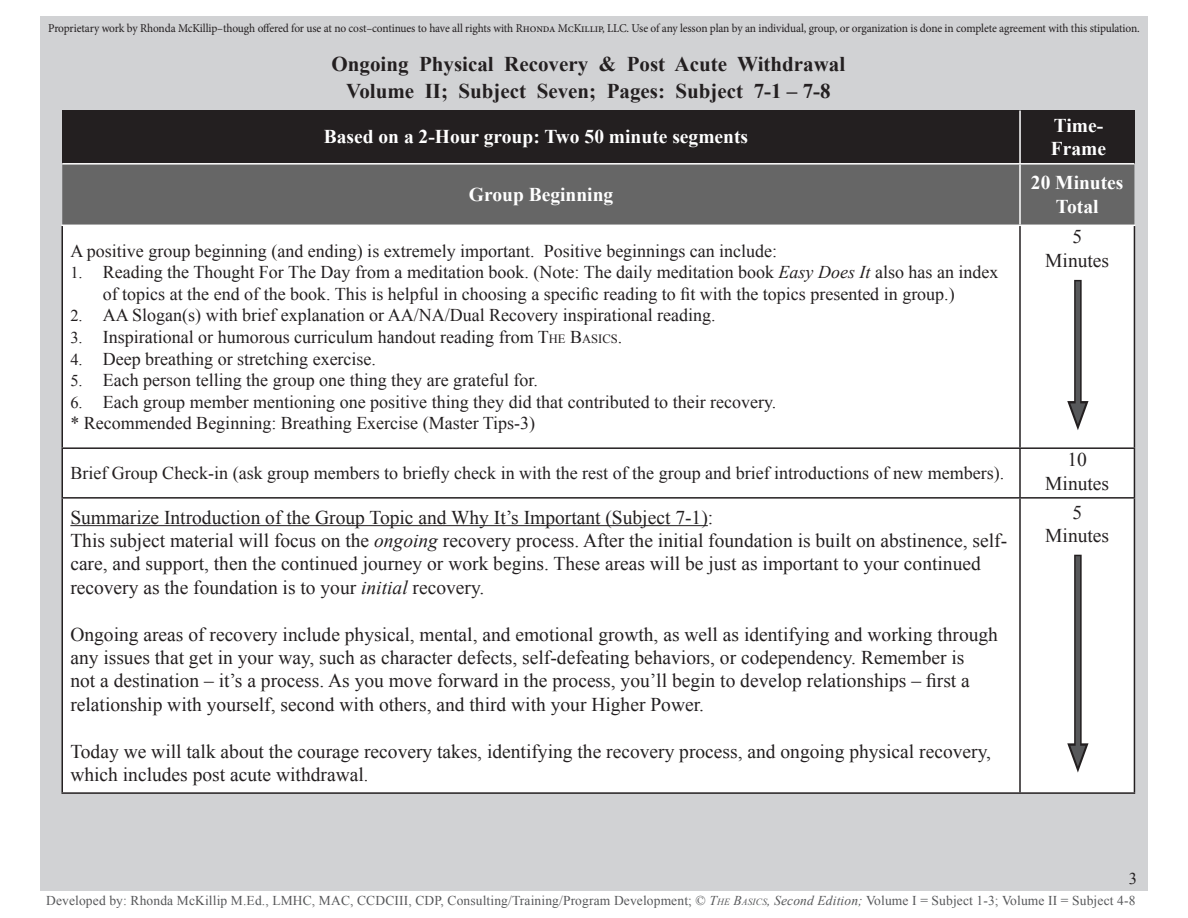
<style>
.page{position:relative;width:1188px;height:918px;background:#fff}
.page>*{position:absolute;margin:0;border:0;box-sizing:border-box;transform-origin:0 0}
.t1{font:700 21px/27px "Times New Roman";color:#231f20;text-align:center}
.t2{font:19.5px/23.4px "Times New Roman";color:#231f20;text-align:center}
.t3{font:700 19.5px/23.4px "Times New Roman";color:#fff;text-align:center}
.t4{font:18px/21.6px "Times New Roman";color:#231f20}
.t5{font:16.5px "Times New Roman";color:#57585a}
.t6{font:16.5px "Times New Roman";color:#231f20}
.t7{font:13.5px "Times New Roman";letter-spacing:.01em;color:#57585a}
.t8{font:12px "Minion Pro";letter-spacing:-.01em;color:#231f20;scale:.95 1}
.s1{font-size:16.5px}
.s2{font-style:italic}
.s3{font-style:inherit}
.s4{font-size:12.6px}
.s5{font-size:18px}
.s6{font-style:italic;font-size:9.45px}
</style>
<div class="page">
<div style="left:40px;top:39px;width:1108px;height:852px;background:#d1d2d4"></div>
<div style="left:62px;top:111px;width:1072px;height:53px;background:#231f20"></div>
<div style="left:62px;top:165px;width:1072px;height:60px;background:#666"></div>
<div style="left:63px;top:226px;width:1071px;height:566px;background:#fff"></div>
<hr style="left:1019px;top:165px;width:2px;height:60px;background:#fff">
<hr style="left:62px;top:225px;width:958px;height:1px;background:#fff">
<hr style="left:1020px;top:225px;width:115px;height:1px;background:#fff">
<hr style="left:62px;top:226px;width:1px;height:221px;background:#231f20">
<hr style="left:1019px;top:226px;width:2px;height:221px;background:#231f20">
<hr style="left:1134px;top:226px;width:1px;height:221px;background:#231f20">
<hr style="left:62px;top:447px;width:958px;height:2px;background:#231f20">
<hr style="left:62px;top:449px;width:1px;height:48px;background:#231f20">
<hr style="left:1020px;top:447px;width:115px;height:2px;background:#231f20">
<hr style="left:1019px;top:449px;width:2px;height:48px;background:#231f20">
<hr style="left:1134px;top:449px;width:1px;height:48px;background:#231f20">
<hr style="left:62px;top:497px;width:958px;height:2px;background:#231f20">
<hr style="left:62px;top:499px;width:1px;height:293px;background:#231f20">
<hr style="left:1020px;top:497px;width:115px;height:2px;background:#231f20">
<hr style="left:1019px;top:499px;width:2px;height:293px;background:#231f20">
<hr style="left:1134px;top:499px;width:1px;height:293px;background:#231f20">
<hr style="left:62px;top:792px;width:958px;height:2px;background:#231f20">
<hr style="left:1020px;top:792px;width:115px;height:2px;background:#231f20">
<hr style="left:62px;top:163px;width:958px;height:2px;background:#fff">
<hr style="left:1020px;top:163px;width:114px;height:2px;background:#fff">
<hr style="left:70px;top:525px;width:638px;height:1px;background:#231f20">
<div style="left:1074px;top:280px;width:8px;height:133px;background:#2c292a"></div>
<hr style="left:1076px;top:281px;width:4px;height:131px;background:#57585a">
<svg style="left:1067px;top:401px;width:22px;height:29px"></svg>
<div style="left:1074px;top:555px;width:8px;height:201px;background:#2d2b2c"></div>
<hr style="left:1076px;top:556px;width:4px;height:198px;background:#57585a">
<svg style="left:1067px;top:743px;width:22px;height:30px"></svg>
<hr style="left:1019px;top:111px;width:2px;height:53px;background:#fff">
<div style="left:40px;top:16px;width:1108px;height:23px;background:#d1d2d4"></div>
<p class="t5" style="left:41px;top:12px;width:154px">PHASE II; GROUP 13</p>
<p class="t5" style="left:631px;top:12px;width:517px">Psychoeducational Dual Diagnosis Capable (DDC) Program Facilitator Guide</p>
<p class="t8" style="left:48px;top:20px;width:1151px">Proprietary work by Rhonda McKillip–though offered for use at no cost–continues to have all rights with Rhonda McKillip, LLC. Use of any lesson plan by an individual, group, or organization is done in complete agreement with this stipulation.</p>
<p class="t1" style="left:332px;top:50px;width:515px">Ongoing Physical Recovery &amp; Post Acute Withdrawal<br>Volume II; Subject Seven; Pages: Subject 7-1 – 7-8</p>
<p class="t3" style="left:324px;top:125px;width:426px">Based on a 2-Hour group: Two 50 minute segments</p>
<p class="t3" style="left:1051px;top:113px;width:57px;text-align:left">Time-<br>Frame</p>
<p class="t3" style="left:469px;top:182px;width:146px">Group Beginning</p>
<p class="t3" style="left:1031px;top:171px;width:94px">20 Minutes<br>Total</p>
<p class="t4" style="left:70px;top:239px;width:708px">A positive group beginning (and ending) is extremely important. Positive beginnings can include:</p>
<p class="t4" style="left:103px;top:261px;width:897px;text-indent:-32px"><span class="s1">1.</span> Reading the Thought For The Day from a meditation book. (Note: The daily meditation book <span class="s2">Easy Does It</span> also has an index of topics at the end of the book. This is helpful in choosing a specific reading to fit with the topics presented in group.)</p>
<p class="t4" style="left:70px;top:304px;width:647px"><span class="s1">2.</span> AA Slogan(s) with brief explanation or AA/NA/Dual Recovery inspirational reading.</p>
<p class="t4" style="left:70px;top:326px;width:553px"><span class="s1">3.</span> Inspirational or humorous curriculum handout reading from <span class="s3">T</span><span class="s4">HE</span> <span class="s3">B</span><span class="s4">ASICS</span><span class="s3">.</span></p>
<p class="t4" style="left:70px;top:347px;width:307px"><span class="s1">4.</span> Deep breathing or stretching exercise.</p>
<p class="t4" style="left:70px;top:369px;width:469px"><span class="s1">5.</span> Each person telling the group one thing they are grateful for.</p>
<p class="t4" style="left:70px;top:391px;width:708px"><span class="s1">6.</span> Each group member mentioning one positive thing they did that contributed to their recovery. * Recommended Beginning: Breathing Exercise (Master Tips-3)</p>
<p class="t2" style="left:1045px;top:225px;width:65px">5<br>Minutes</p>
<p class="t4" style="left:70px;top:462px;width:935px">Brief Group Check-in (ask group members to briefly check in with the rest of the group and brief introductions of new members).</p>
<p class="t2" style="left:70px;top:505px;width:938px;text-align:left">Summarize Introduction of the Group Topic and Why It’s Important (Subject 7-1):<br>This subject material will focus on the <span class="s2">ongoing</span> recovery process. After the initial foundation is built on abstinence, self&shy;care, and support, then the continued journey or work begins. These areas will be just as important to your continued recovery as the foundation is to your <span class="s2">initial</span> recovery.</p>
<p class="t2" style="left:70px;top:622px;width:929px;text-align:left">Ongoing areas of recovery include physical, mental, and emotional growth, as well as identifying and working through any issues that get in your way, such as character defects, self-defeating behaviors, or codependency. Remember is<br>not a destination – it’s a process. As you move forward in the process, you’ll begin to develop relationships – first a relationship with yourself, second with others, and third with your Higher Power.</p>
<p class="t2" style="left:70px;top:739px;width:922px;text-align:left">Today we will talk about the courage recovery takes, identifying the recovery process, and ongoing physical recovery, which includes post acute withdrawal<span class="s5">.</span></p>
<p class="t2" style="left:1045px;top:448px;width:65px">10<br>Minutes</p>
<p class="t2" style="left:1045px;top:500px;width:65px">5<br>Minutes</p>
<p class="t6" style="left:1129px;top:868px;width:10px">3</p>
<p class="t7" style="left:46px;top:892px;width:1091px">Developed by: Rhonda McKillip M.Ed., LMHC, MAC, CCDCIII, CDP, Consulting/Training/Program Development; © <span class="s2">T</span><span class="s6">HE</span> <span class="s2">B</span><span class="s6">ASICS</span><span class="s2">, Second Edition;</span> Volume I = Subject 1-3; Volume II = Subject 4-8</p>
</div>
